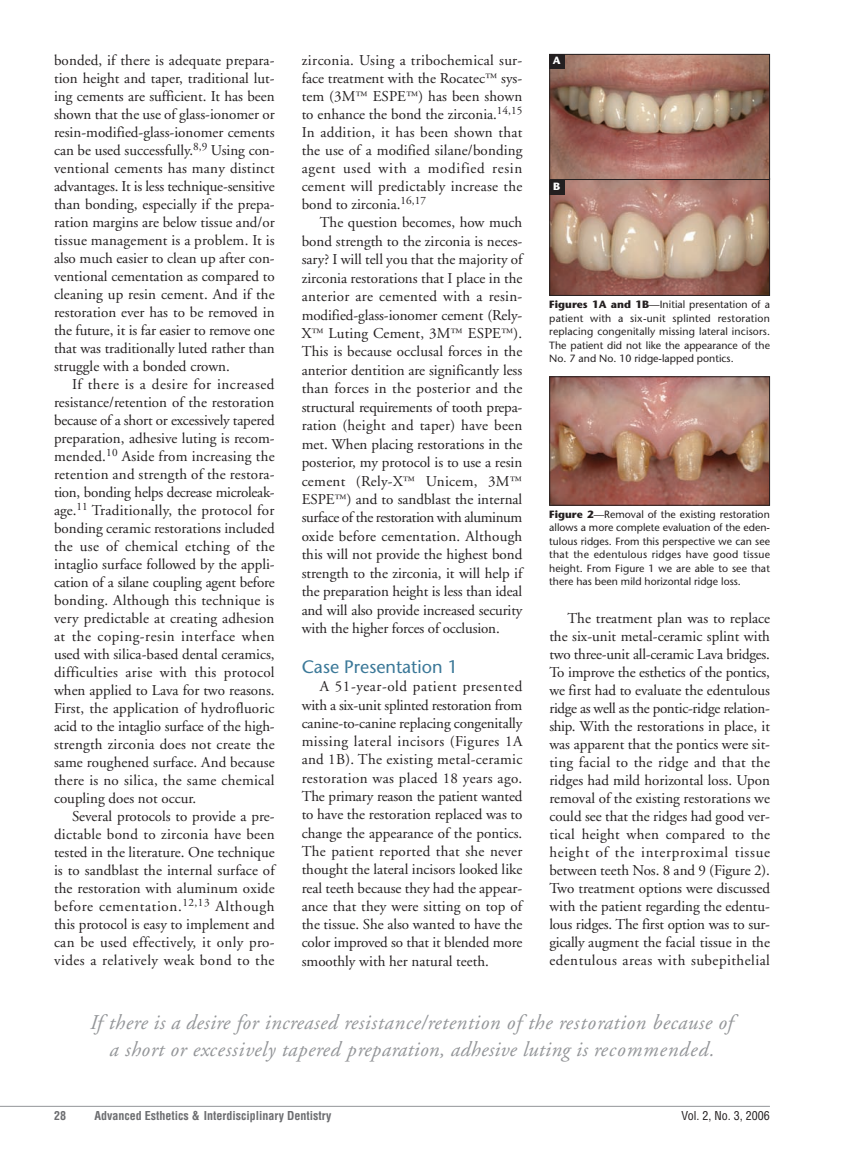
<style>
.page{position:relative;width:851px;height:1161px;background:#fff}
.page>*{position:absolute;margin:0;border:0;box-sizing:border-box;transform-origin:0 0}
.t1{font:italic 21px/27px "Adobe Garamond";letter-spacing:.025em;color:#939598;text-align:center}
.t2{font:18px "Stone Sans";color:#3b7898}
.t3{font:15px/18px "Adobe Garamond";color:#231f20;text-align:justify}
.t4{font:700 condensed 12px "Helvetica";color:#6c6d70}
.t5{font:condensed 12px "Helvetica";color:#231f20}
.t6{font:10.5px/13.5px "Stone Sans";color:#231f20;text-align:justify}
.t7{font:700 10.5px "Stone Sans";color:#fff}
.s1{font-size:11.25px}
.s2{font-weight:700}
</style>
<div class="page">
<hr style="left:0;top:1106px;width:770px;height:1px;background:#939598">
<img style="left:551px;top:180px;width:217px;height:114px">
<div style="left:549px;top:178px;width:221px;height:118px;border:1px solid #231f20"></div>
<img style="left:551px;top:56px;width:217px;height:122px">
<div style="left:549px;top:54px;width:221px;height:126px;border:1px solid #231f20"></div>
<img style="left:551px;top:378px;width:217px;height:126px">
<div style="left:549px;top:376px;width:221px;height:130px;border:1px solid #231f20"></div>
<div style="left:549px;top:54px;width:15px;height:15px;background:#231f20"></div>
<div style="left:549px;top:180px;width:15px;height:15px;background:#231f20"></div>
<p class="t3" style="left:54px;top:52px;width:222px">bonded, if there is adequate prepara&shy;tion height and taper, traditional lut&shy;ing cements are sufficient. It has been shown that the use of glass-ionomer or resin-modified-glass-ionomer cements can be used successfully.<sup>8,9</sup> Using con&shy;ventional cements has many distinct advantages. It is less technique-sensitive than bonding, especially if the prepa&shy;ration margins are below tissue and/or tissue management is a problem. It is also much easier to clean up after con&shy;ventional cementation as compared to cleaning up resin cement. And if the restoration ever has to be removed in the future, it is far easier to remove one that was traditionally luted rather than struggle with a bonded crown.</p>
<p class="t3" style="left:54px;top:376px;width:222px;text-indent:18px">If there is a desire for increased resistance/retention of the restoration because of a short or excessively tapered preparation, adhesive luting is recom&shy;mended.<sup>10</sup> Aside from increasing the retention and strength of the restora&shy;tion, bonding helps decrease microleak&shy;age.<sup>11</sup> Traditionally, the protocol for bonding ceramic restorations included the use of chemical etching of the intaglio surface followed by the appli&shy;cation of a silane coupling agent before bonding. Although this technique is very predictable at creating adhesion at the coping-resin interface when used with silica-based dental ceramics, difficulties arise with this protocol when applied to Lava for two reasons.<br>First, the application of hydrofluoric acid to the intaglio surface of the high&shy;strength zirconia does not create the same roughened surface. And because there is no silica, the same chemical coupling does not occur.</p>
<p class="t3" style="left:54px;top:808px;width:222px;text-indent:18px">Several protocols to provide a pre&shy;dictable bond to zirconia have been tested in the literature. One technique is to sandblast the internal surface of the restoration with aluminum oxide before cementation.<sup>12,13</sup> Although this protocol is easy to implement and can be used effectively, it only pro&shy;vides a relatively weak bond to the</p>
<p class="t3" style="left:302px;top:52px;width:222px">zirconia. Using a tribochemical sur&shy;face treatment with the Rocatec<span class="s1">™</span> sys&shy;tem (3M<span class="s1">™</span> ESPE<span class="s1">™</span>) has been shown to enhance the bond the zirconia.<sup>14,15<br></sup>In addition, it has been shown that the use of a modified silane/bonding agent used with a modified resin cement will predictably increase the bond to zirconia.<sup>16,17</sup></p>
<p class="t3" style="left:302px;top:215px;width:222px;line-height:18.5px;text-indent:18px">The question becomes, how much bond strength to the zirconia is neces&shy;sary? I will tell you that the majority of zirconia restorations that I place in the anterior are cemented with a resin&shy;modified-glass-ionomer cement (Rely-X<span class="s1">™</span> Luting Cement, 3M<span class="s1">™</span> ESPE<span class="s1">™</span>).<br>This is because occlusal forces in the anterior dentition are significantly less than forces in the posterior and the structural requirements of tooth prepa&shy;ration (height and taper) have been met. When placing restorations in the posterior, my protocol is to use a resin cement (Rely-X<span class="s1">™</span> Unicem, 3M<span class="s1">™ </span>ESPE<span class="s1">™</span>) and to sandblast the internal surface of the restoration with aluminum oxide before cementation. Although this will not provide the highest bond strength to the zirconia, it will help if the preparation height is less than ideal and will also provide increased security with the higher forces of occlusion.</p>
<p class="t2" style="left:302px;top:660px;width:158px">Case Presentation 1</p>
<p class="t3" style="left:302px;top:679px;width:222px;text-indent:18px">A 51-year-old patient presented with a six-unit splinted restoration from canine-to-canine replacing congenitally missing lateral incisors (Figures 1A and 1B). The existing metal-ceramic restoration was placed 18 years ago.<br>The primary reason the patient wanted to have the restoration replaced was to change the appearance of the pontics.<br>The patient reported that she never thought the lateral incisors looked like real teeth because they had the appear&shy;ance that they were sitting on top of the tissue. She also wanted to have the color improved so that it blended more smoothly with her natural teeth.</p>
<p class="t7" style="left:553px;top:56px;width:9px">A</p>
<p class="t7" style="left:553px;top:182px;width:9px">B</p>
<p class="t6" style="left:549px;top:299px;width:222px"><span class="s2">Figures 1A and 1B</span>—Initial presentation of a patient with a six-unit splinted restoration replacing congenitally missing lateral incisors.<br>The patient did not like the appearance of the No. 7 and No. 10 ridge-lapped pontics.</p>
<p class="t6" style="left:549px;top:509px;width:222px"><span class="s2">Figure 2</span>—Removal of the existing restoration allows a more complete evaluation of the eden&shy;tulous ridges. From this perspective we can see that the edentulous ridges have good tissue height. From Figure 1 we are able to see that there has been mild horizontal ridge loss.</p>
<p class="t3" style="left:549px;top:611px;width:222px;text-indent:18px">The treatment plan was to replace the six-unit metal-ceramic splint with two three-unit all-ceramic Lava bridges.<br>To improve the esthetics of the pontics, we first had to evaluate the edentulous ridge as well as the pontic-ridge relation&shy;ship. With the restorations in place, it was apparent that the pontics were sit&shy;ting facial to the ridge and that the ridges had mild horizontal loss. Upon removal of the existing restorations we could see that the ridges had good ver&shy;tical height when compared to the height of the interproximal tissue between teeth Nos. 8 and 9 (Figure 2).<br>Two treatment options were discussed with the patient regarding the edentu&shy;lous ridges. The first option was to sur&shy;gically augment the facial tissue in the edentulous areas with subepithelial</p>
<h1 class="t1" style="left:90px;top:1011px;width:644px">If there is a desire for increased resistance/retention of the restoration because of a short or excessively tapered preparation, adhesive luting is recommended.</h1>
<p class="t4" style="left:54px;top:1108px;width:13px">28</p>
<p class="t4" style="left:94px;top:1108px;width:238px">Advanced Esthetics &amp; Interdisciplinary Dentistry</p>
<p class="t5" style="left:681px;top:1108px;width:90px">Vol. 2, No. 3, 2006</p>
</div>
